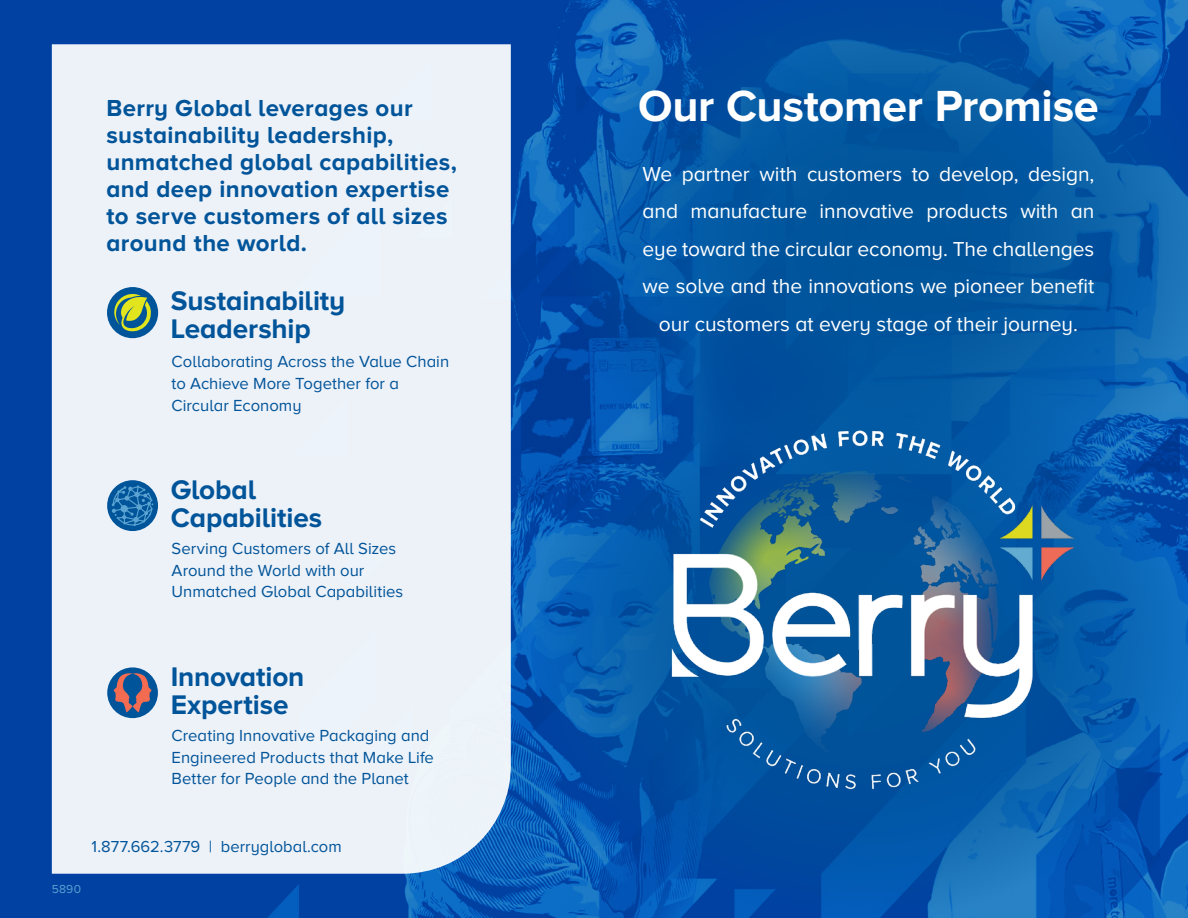
<style>
.page{position:relative;width:1188px;height:918px;background:#fff}
.page>*{position:absolute;margin:0;border:0;box-sizing:border-box;transform-origin:0 0}
.t1{font:700 45.15px "Proxima Nova A";letter-spacing:-.01em;color:#fff}
.t2{font:700 27.9px/27.9px "Proxima Nova A";letter-spacing:-.005em;color:#005499}
.t3{font:700 24px/27px "Proxima Nova A";letter-spacing:.015em;color:#005499}
.t4{font:21px/37.5px "Proxima Nova A";letter-spacing:-.005em;color:#fff;text-align:center}
.t5{font:16.65px/21.6px "Proxima Nova A";color:#005499}
.t6{font:16.5px "Proxima Nova A";color:#005499}
.t7{font:12px "Proxima Nova A";color:#5aa3d2}
</style>
<div class="page">
<svg style="left:0;top:0;width:526px;height:918px;background:#0144a4"></svg>
<img style="left:526px;top:545px;width:662px;height:373px">
<img style="left:526px;top:0;width:662px;height:545px">
<div style="left:52px;top:44px;width:459px;height:830px;background:#edf1f8"></div>
<img style="left:600px;top:359px;width:513px;height:512px">
<div style="left:107px;top:287px;width:51px;height:51px;background:#005499;border-radius:50%"></div>
<svg style="left:114px;top:293px;width:37px;height:38px"></svg>
<div style="left:107px;top:480px;width:51px;height:51px;background:#005499;border-radius:50%"></div>
<svg style="left:112px;top:485px;width:41px;height:41px"></svg>
<div style="left:107px;top:667px;width:51px;height:51px;background:#005499;border-radius:50%"></div>
<svg style="left:114px;top:673px;width:37px;height:40px"></svg>
<h3 class="t3" style="left:106px;top:94px;width:308px">Berry Global leverages our</h3>
<h1 class="t1" style="left:638px;top:80px;width:462px">Our Customer Promise</h1>
<h3 class="t3" style="left:106px;top:121px;width:352px">sustainability leadership, unmatched global capabilities, and deep innovation expertise to serve customers of all sizes around the world.</h3>
<p class="t4" style="left:643px;top:155px;width:453px">We partner with customers to develop, design, and manufacture innovative products with an eye toward the circular economy. The challenges we solve and the innovations we pioneer benefit our customers at every stage of their journey.</p>
<h2 class="t2" style="left:171px;top:286px;width:176px">Sustainability<br>Leadership</h2>
<p class="t5" style="left:172px;top:351px;width:279px">Collaborating Across the Value Chain to Achieve More Together for a<br>Circular Economy</p>
<h2 class="t2" style="left:171px;top:476px;width:153px">Global<br>Capabilities</h2>
<p class="t5" style="left:172px;top:538px;width:233px">Serving Customers of All Sizes<br>Around the World with our<br>Unmatched Global Capabilities</p>
<h2 class="t2" style="left:171px;top:663px;width:135px">Innovation<br>Expertise</h2>
<p class="t5" style="left:172px;top:725px;width:264px">Creating Innovative Packaging and<br>Engineered Products that Make Life<br>Better for People and the Planet</p>
<p class="t6" style="left:91px;top:837px;width:252px">1.877.662.3779 | berryglobal.com</p>
<p class="t7" style="left:52px;top:882px;width:31px">5890</p>
</div>
